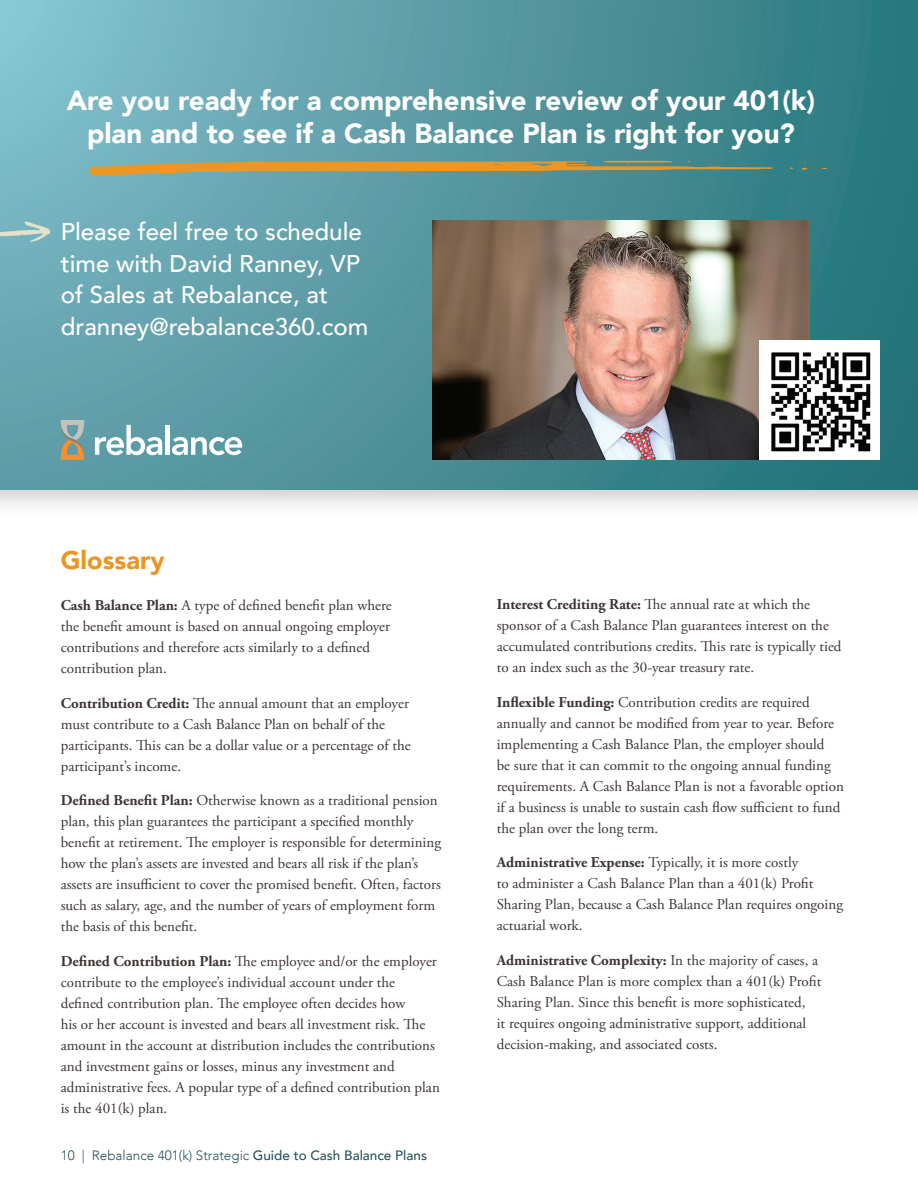
<style>
.page{position:relative;width:918px;height:1188px;background:#fff}
.page>*{position:absolute;margin:0;border:0;box-sizing:border-box;transform-origin:0 0}
.t1{font:900 27.6px/33.2px "Avenir";color:#fff;text-align:center}
.t2{font:900 25.5px "Avenir";color:#ec9622}
.t3{font:500 24.15px/31.5px "Avenir";color:#fff}
.body_-_serif{font:15px/21px "Adobe Garamond Pro";color:#3c3533}
.t4{font:300 13.5px "Avenir";color:#28515c}
.s1{font-weight:700}
.s2{font-weight:500}
</style>
<div class="page">
<div style="left:0;top:0;width:918px;height:518px;background:#231f20;opacity:.23"></div>
<svg style="left:0;top:0;width:918px;height:489px;background:#5598a1"></svg>
<img style="left:432px;top:220px;width:378px;height:240px">
<img style="left:760px;top:340px;width:119px;height:120px">
<svg style="left:61px;top:420px;width:23px;height:40px"></svg>
<svg style="left:95px;top:425px;width:67px;height:30px"></svg>
<div style="left:165px;top:425px;width:5px;height:30px;background:#fff"></div>
<svg style="left:172px;top:437px;width:70px;height:18px"></svg>
<svg style="left:0;top:221px;width:51px;height:21px"></svg>
<svg style="left:802px;top:162px;width:5px;height:8px"></svg>
<svg style="left:816px;top:162px;width:12px;height:7px"></svg>
<svg style="left:90px;top:161px;width:683px;height:15px;background:#a19560"></svg>
<h2 class="t1" style="left:67px;top:83px;width:750px">Are you ready for a comprehensive review of your 401(k) plan and to see if a Cash Balance Plan is right for you?</h2>
<h2 class="t3" style="left:61px;top:215px;width:309px">Please feel free to schedule time with David Ranney, VP of Sales at Rebalance, at dranney@rebalance360.com</h2>
<h2 class="t2" style="left:61px;top:538px;width:105px">Glossary</h2>
<p class="body_-_serif" style="left:61px;top:596px;width:333px"><span class="s1">Cash Balance Plan:</span> A type of defined benefit plan where the benefit amount is based on annual ongoing employer contributions and therefore acts similarly to a defined contribution plan.</p>
<p class="body_-_serif" style="left:61px;top:693px;width:352px"><span class="s1">Contribution Credit:</span> The annual amount that an employer must contribute to a Cash Balance Plan on behalf of the participants. This can be a dollar value or a percentage of the participant’s income.</p>
<p class="body_-_serif" style="left:61px;top:791px;width:382px"><span class="s1">Defined Benefit Plan:</span> Otherwise known as a traditional pension plan, this plan guarantees the participant a specified monthly benefit at retirement. The employer is responsible for determining how the plan’s assets are invested and bears all risk if the plan’s assets are insufficient to cover the promised benefit. Often, factors such as salary, age, and the number of years of employment form the basis of this benefit.</p>
<p class="body_-_serif" style="left:61px;top:951px;width:381px"><span class="s1">Defined Contribution Plan:</span> The employee and/or the employer contribute to the employee’s individual account under the defined contribution plan. The employee often decides how<br>his or her account is invested and bears all investment risk. The amount in the account at distribution includes the contributions and investment gains or losses, minus any investment and administrative fees. A popular type of a defined contribution plan is the 401(k) plan.</p>
<p class="t4" style="left:61px;top:1147px;width:368px">10 | Rebalance 401(k) Strategic <span class="s2">Guide to Cash Balance Plans</span></p>
<p class="body_-_serif" style="left:497px;top:595px;width:346px"><span class="s1">Interest Crediting Rate:</span> The annual rate at which the sponsor of a Cash Balance Plan guarantees interest on the accumulated contributions credits. This rate is typically tied to an index such as the 30-year treasury rate.</p>
<p class="body_-_serif" style="left:497px;top:692px;width:349px"><span class="s1">Inflexible Funding:</span> Contribution credits are required annually and cannot be modified from year to year. Before implementing a Cash Balance Plan, the employer should<br>be sure that it can commit to the ongoing annual funding requirements. A Cash Balance Plan is not a favorable option if a business is unable to sustain cash flow sufficient to fund the plan over the long term.</p>
<p class="body_-_serif" style="left:497px;top:853px;width:348px"><span class="s1">Administrative Expense:</span> Typically, it is more costly<br>to administer a Cash Balance Plan than a 401(k) Profit Sharing Plan, because a Cash Balance Plan requires ongoing actuarial work.</p>
<p class="body_-_serif" style="left:497px;top:950px;width:326px"><span class="s1">Administrative Complexity:</span> In the majority of cases, a Cash Balance Plan is more complex than a 401(k) Profit Sharing Plan. Since this benefit is more sophisticated,<br>it requires ongoing administrative support, additional decision-making, and associated costs.</p>
</div>
